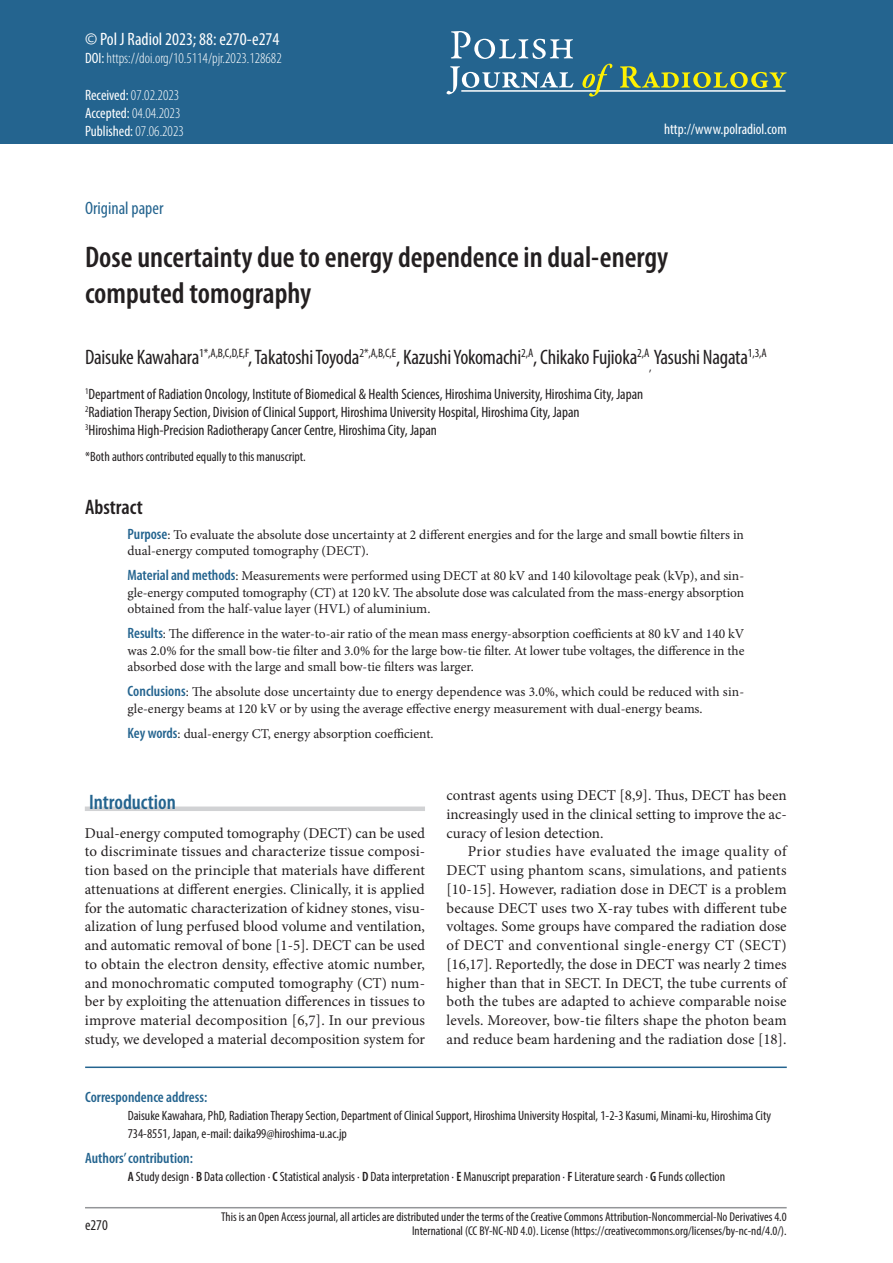
<style>
.page{position:relative;width:893px;height:1263px;background:#fff}
.page>*{position:absolute;margin:0;border:0;box-sizing:border-box;transform-origin:0 0}
.tytul{font:600 condensed 30px/36px "Myriad Pro";color:#231f20}
.autor{font:condensed 21px "Myriad Pro";letter-spacing:-.01em;color:#231f20}
.srodtytul_1{font:600 condensed 21px "Myriad Pro";color:#24648f}
.streszcz{font:600 condensed 21px "Myriad Pro";color:#231f20}
.Pol_J_Radiol{font:condensed 18px "Myriad Pro";color:#fff}
.original_article{font:condensed 18px "Myriad Pro";color:#24648f}
.tekst_bez_wciecia{font:15px/18.8px "Minion Pro";color:#231f20;text-align:justify}
.tekst{font:15px/18.8px "Minion Pro";letter-spacing:.005em;color:#231f20;text-align:justify}
.autor_adres{font:condensed 15px "Myriad Pro";color:#231f20}
.doi{font:300 condensed 15px "Myriad Pro";color:#fff}
.original_article-2{font:condensed 15px "Myriad Pro";color:#fff}
.adres_do_koresponden{font:600 condensed 15px "Myriad Pro";color:#24648f}
.authors_contribution{font:600 condensed 15px "Myriad Pro";color:#24648f}
.doi-2{font:condensed 15px "Myriad Pro";color:#fff}
.tabela_tekst{font:condensed 15px "Myriad Pro";color:#231f20}
.streszczenie{font:13.5px/16.5px "Minion Pro";color:#231f20}
.adres_do_koresponden-2{font:condensed 13.5px/18px "Myriad Pro";color:#231f20}
.authors_contribution-2{font:condensed 13.5px "Myriad Pro";color:#231f20}
.autor_adres-2{font:condensed 13.5px "Myriad Pro";color:#231f20}
.t1{font:condensed 12.75px/14.2px "Myriad Pro";color:#231f20;text-align:right}
.s1{font-weight:400}
.s2{font-weight:300}
.s3{font-family:"Myriad Pro";font-weight:600;font-stretch:condensed;font-size:15px;color:#24648f}
.s4{font-weight:600}
</style>
<div class="page">
<hr style="left:85px;top:1207px;width:702px;height:1px;background:#939598">
<div style="left:0;top:0;width:893px;height:144px;background:#24648f"></div>
<svg style="left:451px;top:31px;width:122px;height:28px"></svg>
<svg style="left:446px;top:66px;width:127px;height:28px"></svg>
<hr style="left:461px;top:90px;width:324px;height:2px;background:#fff">
<svg style="left:582px;top:64px;width:30px;height:33px"></svg>
<svg style="left:620px;top:66px;width:167px;height:22px"></svg>
<hr style="left:85px;top:1066px;width:702px;height:2px;background:#24648f">
<div style="left:85px;top:806px;width:340px;height:5px;background:#d1d2d4"></div>
<p class="Pol_J_Radiol" style="left:85px;top:28px;width:196px">© Pol J Radiol 2023; 88: e270-e274</p>
<p class="doi" style="left:85px;top:49px;width:198px"><span class="s1">DOI:</span> https://doi.org/10.5114/pjr.2023.128682</p>
<p class="doi" style="left:85px;top:86px;width:96px"><span class="s1">Received:</span> 07.02.2023</p>
<p class="doi" style="left:85px;top:104px;width:97px"><span class="s1">Accepted:</span> 04.04.2023</p>
<p class="doi-2" style="left:85px;top:122px;width:100px">Published: <span class="s2">07.06.2023</span></p>
<p class="original_article-2" style="left:664px;top:120px;width:124px">http://www.polradiol.com</p>
<p class="original_article" style="left:85px;top:197px;width:80px">Original paper</p>
<p class="tytul" style="left:85px;top:238px;width:585px">Dose uncertainty due to energy dependence in dual-energy computed tomography</p>
<p class="autor" style="left:85px;top:344px;width:683px">Daisuke Kawahara<sup>1*,A,B,C,D,E,F</sup>, Takatoshi Toyoda<sup>2*,A,B,C,E</sup>, Kazushi Yokomachi<sup>2,A</sup>, Chikako Fujioka<sup>2,A</sup><sub>,</sub> Yasushi Nagata<sup>1,3,A</sup></p>
<p class="autor_adres" style="left:85px;top:385px;width:560px"><sup>1</sup>Department of Radiation Oncology, Institute of Biomedical &amp; Health Sciences, Hiroshima University, Hiroshima City, Japan</p>
<p class="autor_adres" style="left:85px;top:403px;width:496px"><sup>2</sup>Radiation Therapy Section, Division of Clinical Support, Hiroshima University Hospital, Hiroshima City, Japan</p>
<p class="autor_adres" style="left:85px;top:421px;width:353px"><sup>3</sup>Hiroshima High-Precision Radiotherapy Cancer Centre, Hiroshima City, Japan</p>
<p class="autor_adres-2" style="left:85px;top:448px;width:222px">*Both authors contributed equally to this manuscript.</p>
<p class="streszcz" style="left:85px;top:494px;width:59px">Abstract</p>
<p class="streszczenie" style="left:128px;top:526px;width:618px"><span class="s3">Purpose</span>: To evaluate the absolute dose uncertainty at 2 different energies and for the large and small bowtie filters in dual-energy computed tomography (DECT).</p>
<p class="streszczenie" style="left:128px;top:568px;width:618px;text-align:justify"><span class="s3">Material and methods</span>: Measurements were performed using DECT at 80 kV and 140 kilovoltage peak (kVp), and sin&shy;gle-energy computed tomography (CT) at 120 kV. The absolute dose was calculated from the mass-energy absorption obtained from the half-value layer (HVL) of aluminium.</p>
<p class="streszczenie" style="left:128px;top:626px;width:618px;text-align:justify"><span class="s3">Results</span>: The difference in the water-to-air ratio of the mean mass energy-absorption coefficients at 80 kV and 140 kV was 2.0% for the small bow-tie filter and 3.0% for the large bow-tie filter. At lower tube voltages, the difference in the absorbed dose with the large and small bow-tie filters was larger.</p>
<p class="streszczenie" style="left:128px;top:684px;width:618px"><span class="s3">Conclusions</span>: The absolute dose uncertainty due to energy dependence was 3.0%, which could be reduced with sin&shy;gle-energy beams at 120 kV or by using the average effective energy measurement with dual-energy beams.</p>
<p class="streszczenie" style="left:128px;top:725px;width:307px"><span class="s3">Key words</span>: dual-energy CT, energy absorption coefficient.</p>
<p class="srodtytul_1" style="left:89px;top:789px;width:88px">Introduction</p>
<p class="tekst_bez_wciecia" style="left:85px;top:823px;width:342px">Dual-energy computed tomography (DECT) can be used to discriminate tissues and characterize tissue composi&shy;tion based on the principle that materials have different attenuations at different energies. Clinically, it is applied for the automatic characterization of kidney stones, visu&shy;alization of lung perfused blood volume and ventilation, and automatic removal of bone [1-5]. DECT can be used to obtain the electron density, effective atomic number, and monochromatic computed tomography (CT) num&shy;ber by exploiting the attenuation differences in tissues to improve material decomposition [6,7]. In our previous study, we developed a material decomposition system for</p>
<p class="tekst_bez_wciecia" style="left:446px;top:786px;width:342px">contrast agents using DECT [8,9]. Thus, DECT has been increasingly used in the clinical setting to improve the ac&shy;curacy of lesion detection.</p>
<p class="tekst" style="left:446px;top:842px;width:342px;text-indent:21px">Prior studies have evaluated the image quality of DECT using phantom scans, simulations, and patients [10-15]. However, radiation dose in DECT is a problem because DECT uses two X-ray tubes with different tube voltages. Some groups have compared the radiation dose of DECT and conventional single-energy CT (SECT) [16,17]. Reportedly, the dose in DECT was nearly 2 times higher than that in SECT. In DECT, the tube currents of both the tubes are adapted to achieve comparable noise levels. Moreover, bow-tie filters shape the photon beam and reduce beam hardening and the radiation dose [18].</p>
<p class="adres_do_koresponden" style="left:85px;top:1088px;width:124px">Correspondence address:</p>
<p class="adres_do_koresponden-2" style="left:128px;top:1106px;width:645px">Daisuke Kawahara, PhD, Radiation Therapy Section, Department of Clinical Support, Hiroshima University Hospital, 1-2-3 Kasumi, Minami-ku, Hiroshima City<br>734-8551, Japan, e-mail: daika99@hiroshima-u.ac.jp</p>
<p class="authors_contribution" style="left:85px;top:1149px;width:109px">Authors’ contribution:</p>
<p class="authors_contribution-2" style="left:128px;top:1168px;width:599px"><span class="s4">A</span> Study design ∙ <span class="s4">B</span> Data collection ∙ <span class="s4">C</span> Statistical analysis ∙ <span class="s4">D</span> Data interpretation ∙ <span class="s4">E</span> Manuscript preparation ∙ <span class="s4">F</span> Literature search ∙ <span class="s4">G</span> Funds collection</p>
<p class="tabela_tekst" style="left:85px;top:1216px;width:24px">e270</p>
<p class="t1" style="left:221px;top:1209px;width:567px">This is an Open Access journal, all articles are distributed under the terms of the Creative Commons Attribution-Noncommercial-No Derivatives 4.0<br>International (CC BY-NC-ND 4.0). License (https://creativecommons.org/licenses/by-nc-nd/4.0/).</p>
</div>
